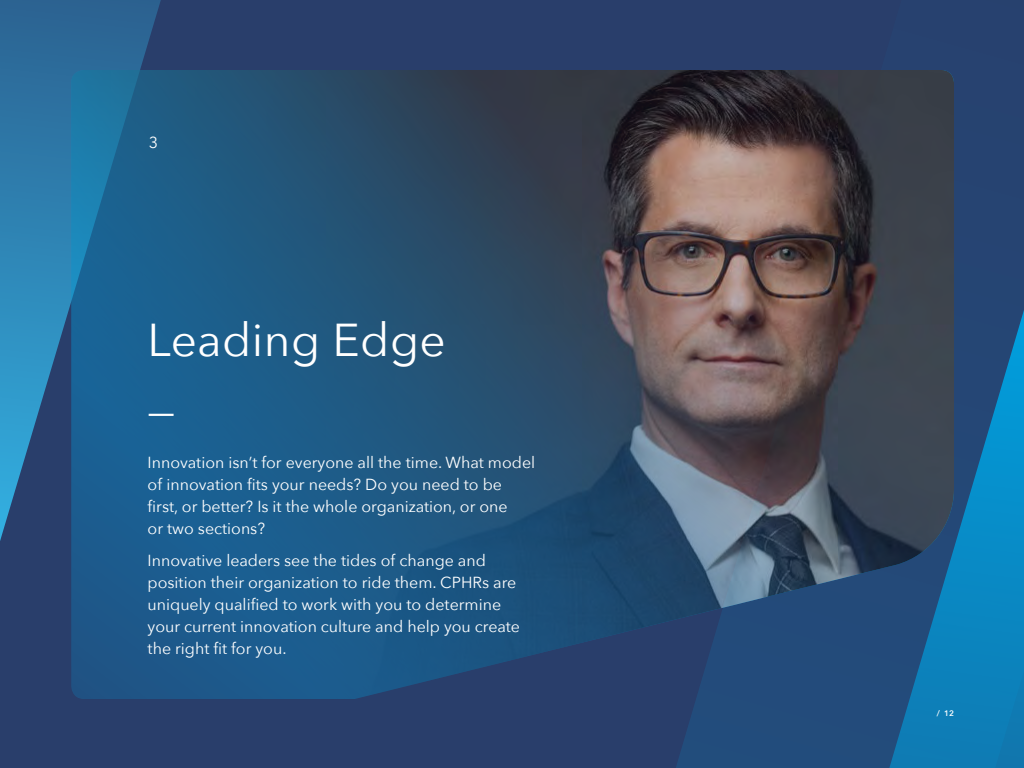
<style>
.page{position:relative;width:1024px;height:768px;background:#293e6b}
.page>*{position:absolute;margin:0;border:0;box-sizing:border-box;transform-origin:0 0}
.t1{font:46px/70px "Avenir Next";letter-spacing:.01em;color:#fff}
.t2{font:16px/22px "Avenir Next";color:#fff}
.t3{font:600 8px "Avenir Next";color:#fff}
</style>
<div class="page">
<svg style="left:676px;top:699px;width:101px;height:69px;fill:#224c7c"></svg>
<svg style="left:777px;top:310px;width:247px;height:458px"></svg>
<svg style="left:0;top:0;width:161px;height:541px"></svg>
<img style="left:71px;top:70px;width:883px;height:629px">
<p class="t2" style="left:149px;top:131px;width:11px">3</p>
<h1 class="t1" style="left:148px;top:303px;width:300px">Leading Edge —</h1>
<p class="t2" style="left:148px;top:451px;width:389px">Innovation isn’t for everyone all the time. What model of innovation fits your needs? Do you need to be first, or better? Is it the whole organization, or one<br>or two sections?</p>
<p class="t2" style="left:148px;top:549px;width:374px">Innovative leaders see the tides of change and position their organization to ride them. CPHRs are uniquely qualified to work with you to determine your current innovation culture and help you create the right fit for you.</p>
<p class="t3" style="left:937px;top:706px;width:19px">/ 12</p>
</div>
